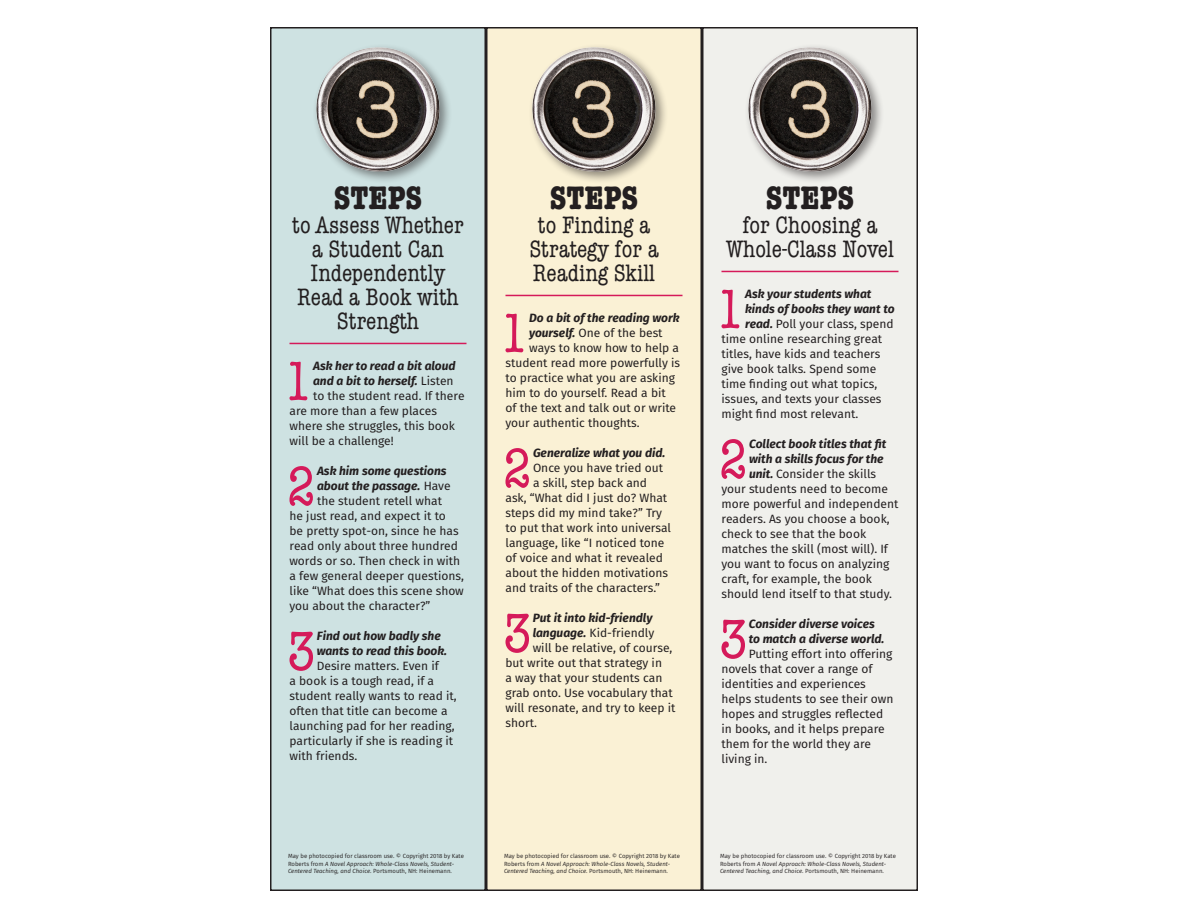
<style>
.page{position:relative;width:1188px;height:918px;background:#fff}
.page>*{position:absolute;margin:0;border:0;box-sizing:border-box;transform-origin:0 0}
.t1{font:condensed 55.65px "American Typewriter Std";color:#d51a5a}
.t2{font:700 condensed 33px "American Typewriter Std";color:#231f20}
.t3{font:condensed 24px/24px "American Typewriter Std";color:#231f20;text-align:center}
.t4{font:12px/15px "Fira Sans";color:#231f20}
.t5{font:italic 700 12px/15px "Fira Sans";color:#231f20}
.t6{font:6px/7.5px "Fira Sans";color:#231f20}
.s1{font-weight:400;font-style:normal}
.s2{font-style:italic}
.s3{font-weight:700;font-style:italic}
</style>
<div class="page">
<div style="left:487px;top:28px;width:214px;height:862px;background:#faf1d5"></div>
<hr style="left:506px;top:295px;width:176px;height:1px;background:#d51a5a">
<div style="left:486px;top:27px;width:216px;height:864px;border:2px solid #231f20"></div>
<div style="left:528px;top:44px;width:140px;height:140px;background:#231f20;opacity:.5"></div>
<img style="left:532px;top:47px;width:124px;height:124px">
<div style="left:271px;top:28px;width:214px;height:862px;background:#cee2e2"></div>
<hr style="left:290px;top:343px;width:176px;height:1px;background:#d51a5a">
<div style="left:270px;top:27px;width:216px;height:864px;border:2px solid #231f20"></div>
<div style="left:312px;top:44px;width:140px;height:140px;background:#231f20;opacity:.5"></div>
<img style="left:316px;top:47px;width:124px;height:124px">
<div style="left:703px;top:28px;width:214px;height:862px;background:#f0f0ec"></div>
<hr style="left:722px;top:271px;width:176px;height:1px;background:#d51a5a">
<div style="left:702px;top:27px;width:216px;height:864px;border:2px solid #231f20"></div>
<div style="left:744px;top:44px;width:140px;height:140px;background:#231f20;opacity:.5"></div>
<img style="left:748px;top:47px;width:124px;height:124px">
<h2 class="t2" style="left:334px;top:178px;width:90px">STEPS</h2>
<h3 class="t3" style="left:292px;top:214px;width:173px">to Assess Whether a Student Can<br>Independently<br>Read a Book with<br>Strength</h3>
<h1 class="t1" style="left:283px;top:350px;width:30px">1</h1>
<p class="t5" style="left:313px;top:357px;width:144px">Ask her to read a bit aloud</p>
<p class="t5" style="left:313px;top:372px;width:142px">and a bit to herself. <span class="s1">Listen</span></p>
<p class="t4" style="left:313px;top:388px;width:153px">to the student read. If there</p>
<p class="t4" style="left:290px;top:403px;width:149px">are more than a few places</p>
<p class="t4" style="left:290px;top:418px;width:167px">where she struggles, this book</p>
<p class="t4" style="left:290px;top:433px;width:106px">will be a challenge!</p>
<h1 class="t1" style="left:287px;top:455px;width:30px">2</h1>
<p class="t5" style="left:317px;top:462px;width:131px">Ask him some questions</p>
<p class="t5" style="left:317px;top:477px;width:135px">about the passage. <span class="s1">Have</span></p>
<p class="t4" style="left:317px;top:493px;width:127px">the student retell what</p>
<p class="t4" style="left:290px;top:508px;width:158px">he just read, and expect it to</p>
<p class="t4" style="left:290px;top:523px;width:171px">be pretty spot-on, since he has</p>
<p class="t4" style="left:290px;top:538px;width:170px">read only about three hundred</p>
<p class="t4" style="left:290px;top:553px;width:172px">words or so. Then check in with</p>
<p class="t4" style="left:290px;top:568px;width:176px">a few general deeper questions,</p>
<p class="t4" style="left:290px;top:583px;width:176px">like “What does this scene show</p>
<p class="t4" style="left:290px;top:598px;width:142px">you about the character?”</p>
<h1 class="t1" style="left:287px;top:620px;width:30px">3</h1>
<p class="t5" style="left:317px;top:627px;width:132px">Find out how badly she wants to read this book.</p>
<p class="t4" style="left:289px;top:658px;width:169px;text-indent:27px">Desire matters. Even if<br>a book is a tough read, if a student really wants to read it, often that title can become a launching pad for her reading, particularly if she is reading it with friends.</p>
<p class="t6" style="left:288px;top:852px;width:177px">May be photocopied for classroom use. © Copyright 2018 by Kate<br>Roberts from <span class="s2">A Novel Approach: Whole-Class Novels, Student-<br>Centered Teaching, and Choice</span>. Portsmouth, NH: Heinemann.</p>
<h2 class="t2" style="left:550px;top:178px;width:90px">STEPS</h2>
<h3 class="t3" style="left:529px;top:214px;width:131px">to Finding a<br>Strategy for a<br>Reading Skill</h3>
<h1 class="t1" style="left:499px;top:302px;width:30px">1</h1>
<p class="t5" style="left:529px;top:309px;width:152px">Do a bit of the reading work</p>
<p class="t4" style="left:529px;top:325px;width:135px"><span class="s3">yourself.</span> One of the best</p>
<p class="t4" style="left:529px;top:340px;width:152px">ways to know how to help a</p>
<p class="t4" style="left:506px;top:355px;width:176px">student read more powerfully is</p>
<p class="t4" style="left:506px;top:370px;width:171px">to practice what you are asking</p>
<p class="t4" style="left:506px;top:385px;width:162px">him to do yourself. Read a bit</p>
<p class="t4" style="left:506px;top:400px;width:172px">of the text and talk out or write</p>
<p class="t4" style="left:506px;top:415px;width:136px">your authentic thoughts.</p>
<h1 class="t1" style="left:503px;top:437px;width:30px">2</h1>
<p class="t5" style="left:533px;top:444px;width:134px">Generalize what you did.</p>
<p class="t4" style="left:533px;top:460px;width:132px">Once you have tried out</p>
<p class="t4" style="left:533px;top:475px;width:116px">a skill, step back and</p>
<p class="t4" style="left:506px;top:490px;width:163px">ask, “What did I just do? What</p>
<p class="t4" style="left:506px;top:505px;width:158px">steps did my mind take?” Try</p>
<p class="t4" style="left:506px;top:520px;width:167px">to put that work into universal</p>
<p class="t4" style="left:506px;top:535px;width:161px">language, like “I noticed tone</p>
<p class="t4" style="left:506px;top:550px;width:159px">of voice and what it revealed</p>
<p class="t4" style="left:506px;top:565px;width:164px">about the hidden motivations</p>
<p class="t4" style="left:506px;top:580px;width:156px">and traits of the characters.”</p>
<h1 class="t1" style="left:503px;top:602px;width:30px">3</h1>
<p class="t5" style="left:533px;top:609px;width:121px">Put it into kid-friendly</p>
<p class="t4" style="left:533px;top:625px;width:123px"><span class="s3">language.</span> Kid-friendly</p>
<p class="t4" style="left:533px;top:640px;width:141px">will be relative, of course,</p>
<p class="t4" style="left:505px;top:655px;width:158px">but write out that strategy in</p>
<p class="t4" style="left:505px;top:670px;width:158px">a way that your students can</p>
<p class="t4" style="left:505px;top:685px;width:169px">grab onto. Use vocabulary that</p>
<p class="t4" style="left:505px;top:700px;width:172px">will resonate, and try to keep it</p>
<p class="t4" style="left:505px;top:715px;width:33px">short.</p>
<p class="t6" style="left:504px;top:852px;width:177px">May be photocopied for classroom use. © Copyright 2018 by Kate<br>Roberts from <span class="s2">A Novel Approach: Whole-Class Novels, Student-<br>Centered Teaching, and Choice</span>. Portsmouth, NH: Heinemann.</p>
<h2 class="t2" style="left:766px;top:178px;width:90px">STEPS</h2>
<h3 class="t3" style="left:726px;top:214px;width:169px">for Choosing a<br>Whole-Class Novel</h3>
<h1 class="t1" style="left:715px;top:278px;width:30px">1</h1>
<p class="t5" style="left:745px;top:285px;width:128px">Ask your students what</p>
<p class="t5" style="left:745px;top:300px;width:151px">kinds of books they want to</p>
<p class="t4" style="left:745px;top:316px;width:150px"><span class="s3">read.</span> Poll your class, spend</p>
<p class="t4" style="left:722px;top:331px;width:162px">time online researching great</p>
<p class="t4" style="left:722px;top:346px;width:160px">titles, have kids and teachers</p>
<p class="t4" style="left:722px;top:361px;width:156px">give book talks. Spend some</p>
<p class="t4" style="left:722px;top:376px;width:157px">time finding out what topics,</p>
<p class="t4" style="left:722px;top:391px;width:162px">issues, and texts your classes</p>
<p class="t4" style="left:722px;top:406px;width:138px">might find most relevant.</p>
<h1 class="t1" style="left:719px;top:428px;width:30px">2</h1>
<p class="t5" style="left:749px;top:435px;width:139px">Collect book titles that fit</p>
<p class="t5" style="left:749px;top:450px;width:136px">with a skills focus for the</p>
<p class="t4" style="left:749px;top:466px;width:129px"><span class="s3">unit.</span> Consider the skills</p>
<p class="t4" style="left:722px;top:481px;width:168px">your students need to become</p>
<p class="t4" style="left:722px;top:496px;width:178px">more powerful and independent</p>
<p class="t4" style="left:722px;top:511px;width:170px">readers. As you choose a book,</p>
<p class="t4" style="left:722px;top:526px;width:146px">check to see that the book</p>
<p class="t4" style="left:722px;top:541px;width:168px">matches the skill (most will). If</p>
<p class="t4" style="left:722px;top:556px;width:170px">you want to focus on analyzing</p>
<p class="t4" style="left:722px;top:571px;width:152px">craft, for example, the book</p>
<p class="t4" style="left:722px;top:586px;width:172px">should lend itself to that study.</p>
<h1 class="t1" style="left:719px;top:608px;width:30px">3</h1>
<p class="t5" style="left:749px;top:615px;width:137px">Consider diverse voices to match a diverse world.</p>
<p class="t4" style="left:721px;top:646px;width:173px;text-indent:27px">Putting effort into offering novels that cover a range of identities and experiences helps students to see their own hopes and struggles reflected in books, and it helps prepare them for the world they are living in.</p>
<p class="t6" style="left:720px;top:852px;width:177px">May be photocopied for classroom use. © Copyright 2018 by Kate<br>Roberts from <span class="s2">A Novel Approach: Whole-Class Novels, Student-<br>Centered Teaching, and Choice</span>. Portsmouth, NH: Heinemann.</p>
</div>
